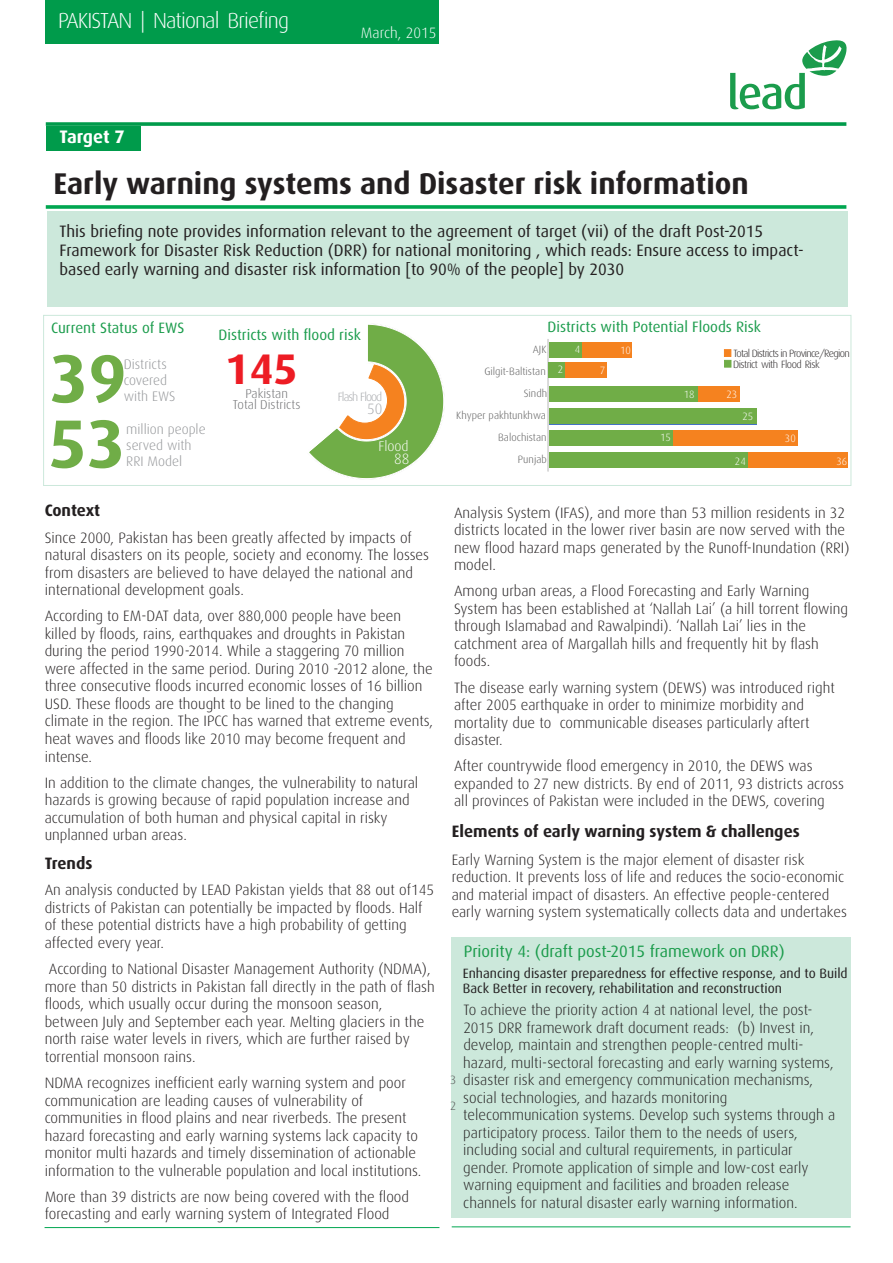
<style>
.page{position:relative;width:893px;height:1263px;background:#fff}
.page>*{position:absolute;margin:0;border:0;box-sizing:border-box;transform-origin:0 0}
.t1{font:700 68.4px/65.2px "Dax";color:#70ad47}
.t2{font:700 42.9px "Dax";color:#ed1c24}
.t3{font:700 30px "Dax";color:#231f20}
.t4{font:300 21.75px "Dax";letter-spacing:-.04em;color:#fff}
.t5{font:700 18.15px "Dax";letter-spacing:-.01em;color:#fff}
.t6{font:16.5px/19.2px "Dax";color:#231f20}
.t7{font:700 16.5px "Dax";color:#231f20}
.t8{font:16.5px "Dax";color:#1b9c4c}
.t9{font:300 15px/17.5px "Dax";color:#231f20}
.t10{font:15px "Dax";color:#1b9c4c}
.t11{font:300 15px "Dax";color:#fff}
.t12{font:300 15px "Dax";color:#a7a9ac}
.t13{font:300 13.95px "Dax";color:#fff}
.t14{font:300 13.8px/16px "Dax";color:#939598}
.t15{font:13.5px/15.8px "Dax";color:#231f20}
.t16{font:300 12.9px/11.1px "Dax";color:#6d6e70;text-align:center}
.t17{font:300 12px "Dax";letter-spacing:-.08em;color:#a7a9ac}
.t18{font:300 12px "Dax";color:#595959}
.t19{font:300 10.65px "Dax";color:#595959}
.t20{font:300 10.65px "Dax";color:#fff}
.t21{font:300 10.5px "Dax";letter-spacing:-.065em;color:#231f20}
</style>
<div class="page">
<div style="left:45px;top:0;width:394px;height:43px;background:#009b4b"></div>
<svg style="left:46px;top:122px;width:800px;height:4px;background:#19a45c"></svg>
<svg style="left:46px;top:205px;width:800px;height:4px;background:#19ae61"></svg>
<svg style="left:730px;top:40px;width:117px;height:69px"></svg>
<div style="left:48px;top:212px;width:800px;height:95px;background:#cce8db"></div>
<div style="left:46px;top:126px;width:95px;height:25px;background:#009b4b"></div>
<div style="left:451px;top:937px;width:399px;height:281px;background:#cce8db"></div>
<hr style="left:45px;top:1227px;width:394px;height:1px;background:#00a650">
<hr style="left:452px;top:1226px;width:398px;height:1px;background:#00a650">
<div style="left:43px;top:315px;width:808px;height:171px;border:1px solid #cce8db"></div>
<div style="left:548px;top:342px;width:83px;height:16px;background:#f5821f"></div>
<div style="left:548px;top:342px;width:33px;height:16px;background:#70ad47"></div>
<div style="left:548px;top:453px;width:300px;height:15px;background:#f5821f"></div>
<div style="left:548px;top:409px;width:208px;height:15px;background:#70ad47"></div>
<div style="left:548px;top:453px;width:200px;height:15px;background:#70ad47"></div>
<div style="left:548px;top:362px;width:58px;height:16px;background:#f5821f"></div>
<div style="left:548px;top:387px;width:191px;height:15px;background:#f5821f"></div>
<div style="left:548px;top:387px;width:150px;height:15px;background:#70ad47"></div>
<div style="left:548px;top:430px;width:250px;height:15px;background:#f5821f"></div>
<div style="left:548px;top:430px;width:125px;height:15px;background:#70ad47"></div>
<svg style="left:547px;top:339px;width:2px;height:132px"></svg>
<div style="left:548px;top:362px;width:17px;height:16px;background:#70ad47"></div>
<svg style="left:288px;top:324px;width:166px;height:162px"></svg>
<svg style="left:724px;top:349px;width:8px;height:19px"></svg>
<h3 class="t4" style="left:58px;top:11px;width:232px">PAKISTAN | National Briefing</h3>
<p class="t11" style="left:361px;top:27px;width:77px">March, 2015</p>
<p class="t5" style="left:60px;top:128px;width:67px">Target 7</p>
<h3 class="t3" style="left:53px;top:171px;width:697px">Early warning systems and Disaster risk information</h3>
<p class="t6" style="left:59px;top:222px;width:746px">This briefing note provides information relevant to the agreement of target (vii) of the draft Post-2015<br>Framework for Disaster Risk Reduction (DRR) for national monitoring , which reads: Ensure access to impact&shy;based early warning and disaster risk information [to 90% of the people] by 2030</p>
<p class="t10" style="left:51px;top:321px;width:135px">Current Status of EWS</p>
<p class="t10" style="left:218px;top:328px;width:144px">Districts with flood risk</p>
<p class="t10" style="left:547px;top:320px;width:215px">Districts with Potential Floods Risk</p>
<p class="t19" style="left:533px;top:345px;width:15px">AJK</p>
<p class="t20" style="left:575px;top:345px;width:7px">4</p>
<p class="t20" style="left:620px;top:345px;width:12px">10</p>
<p class="t21" style="left:733px;top:349px;width:118px">Total Districts in Province/Region</p>
<h1 class="t1" style="left:48px;top:350px;width:80px">39<br>53</h1>
<h2 class="t2" style="left:225px;top:350px;width:74px">145</h2>
<p class="t14" style="left:124px;top:357px;width:45px">Districts</p>
<p class="t21" style="left:733px;top:360px;width:88px">District with Flood Risk</p>
<p class="t14" style="left:124px;top:373px;width:53px">covered with EWS</p>
<p class="t14" style="left:126px;top:422px;width:81px">million people served with<br>RRI Model</p>
<p class="t20" style="left:558px;top:365px;width:7px">2</p>
<p class="t20" style="left:600px;top:366px;width:7px">7</p>
<p class="t19" style="left:484px;top:367px;width:63px">Gilgit-Baltistan</p>
<p class="t16" style="left:233px;top:389px;width:69px">Pakistan<br>Total Districts</p>
<p class="t17" style="left:338px;top:392px;width:46px">Flash Flood</p>
<p class="t19" style="left:524px;top:389px;width:25px">Sindh</p>
<p class="t20" style="left:726px;top:389px;width:12px">23</p>
<p class="t20" style="left:684px;top:390px;width:12px">18</p>
<p class="t12" style="left:367px;top:402px;width:17px">50</p>
<p class="t19" style="left:456px;top:411px;width:91px">Khyper pakhtunkhwa</p>
<p class="t20" style="left:742px;top:411px;width:12px">25</p>
<p class="t19" style="left:498px;top:433px;width:50px">Balochistan</p>
<p class="t20" style="left:660px;top:433px;width:12px">15</p>
<p class="t20" style="left:785px;top:433px;width:12px">30</p>
<p class="t13" style="left:378px;top:440px;width:32px">Flood</p>
<p class="t11" style="left:394px;top:452px;width:17px">88</p>
<p class="t19" style="left:518px;top:455px;width:30px">Punjab</p>
<p class="t20" style="left:735px;top:456px;width:12px">24</p>
<p class="t20" style="left:836px;top:456px;width:12px">36</p>
<p class="t7" style="left:45px;top:503px;width:57px">Context</p>
<p class="t9" style="left:45px;top:530px;width:386px">Since 2000, Pakistan has been greatly affected by impacts of natural disasters on its people, society and economy. The losses from disasters are believed to have delayed the national and international development goals.</p>
<p class="t9" style="left:45px;top:608px;width:390px">According to EM-DAT data, over 880,000 people have been killed by floods, rains, earthquakes and droughts in Pakistan during the period 1990-2014. While a staggering 70 million were affected in the same period. During 2010 -2012 alone, the three consecutive floods incurred economic losses of 16 billion USD. These floods are thought to be lined to the changing climate in the region. The IPCC has warned that extreme events, heat waves and floods like 2010 may become frequent and intense.</p>
<p class="t9" style="left:45px;top:775px;width:375px">In addition to the climate changes, the vulnerability to natural hazards is growing because of rapid population increase and accumulation of both human and physical capital in risky unplanned urban areas.</p>
<p class="t7" style="left:45px;top:856px;width:49px">Trends</p>
<p class="t9" style="left:45px;top:882px;width:391px">An analysis conducted by LEAD Pakistan yields that 88 out of145 districts of Pakistan can potentially be impacted by floods. Half of these potential districts have a high probability of getting affected every year.</p>
<p class="t9" style="left:45px;top:961px;width:392px">According to National Disaster Management Authority (NDMA), more than 50 districts in Pakistan fall directly in the path of flash floods, which usually occur during the monsoon season, between July and September each year. Melting glaciers in the north raise water levels in rivers, which are further raised by torrential monsoon rains.</p>
<p class="t9" style="left:45px;top:1075px;width:378px">NDMA recognizes inefficient early warning system and poor communication are leading causes of vulnerability of communities in flood plains and near riverbeds. The present hazard forecasting and early warning systems lack capacity to monitor multi hazards and timely dissemination of actionable information to the vulnerable population and local institutions.</p>
<p class="t9" style="left:45px;top:1189px;width:366px">More than 39 districts are now being covered with the flood forecasting and early warning system of Integrated Flood</p>
<p class="t9" style="left:454px;top:504px;width:397px">Analysis System (IFAS), and more than 53 million residents in 32 districts located in the lower river basin are now served with the new flood hazard maps generated by the Runoff-Inundation (RRI) model.</p>
<p class="t9" style="left:454px;top:583px;width:396px">Among urban areas, a Flood Forecasting and Early Warning System has been established at ‘Nallah Lai’ (a hill torrent flowing through Islamabad and Rawalpindi). ‘Nallah Lai’ lies in the catchment area of Margallah hills and frequently hit by flash foods.</p>
<p class="t9" style="left:454px;top:679px;width:382px">The disease early warning system (DEWS) was introduced right after 2005 earthquake in order to minimize morbidity and mortality due to communicable diseases particularly aftert disaster.</p>
<p class="t9" style="left:454px;top:758px;width:391px">After countrywide flood emergency in 2010, the DEWS was expanded to 27 new districts. By end of 2011, 93 districts across all provinces of Pakistan were included in the DEWS, covering</p>
<p class="t7" style="left:452px;top:824px;width:349px">Elements of early warning system &amp; challenges</p>
<p class="t9" style="left:452px;top:851px;width:397px">Early Warning System is the major element of disaster risk reduction. It prevents loss of life and reduces the socio-economic and material impact of disasters. An effective people-centered early warning system systematically collects data and undertakes</p>
<p class="t8" style="left:464px;top:944px;width:323px">Priority 4: (draft post-2015 framework on DRR)</p>
<p class="t18" style="left:450px;top:1074px;width:8px">3</p>
<p class="t18" style="left:450px;top:1100px;width:8px">2</p>
<p class="t15" style="left:463px;top:966px;width:386px">Enhancing disaster preparedness for effective response, and to Build<br>Back Better in recovery, rehabilitation and reconstruction</p>
<p class="t9" style="left:463px;top:1002px;width:373px">To achieve the priority action 4 at national level, the post-2015 DRR framework draft document reads: (b) Invest in, develop, maintain and strengthen people-centred multi&shy;hazard, multi-sectoral forecasting and early warning systems, disaster risk and emergency communication mechanisms, social technologies, and hazards monitoring telecommunication systems. Develop such systems through a participatory process. Tailor them to the needs of users, including social and cultural requirements, in particular gender. Promote application of simple and low-cost early warning equipment and facilities and broaden release channels for natural disaster early warning information.</p>
</div>
